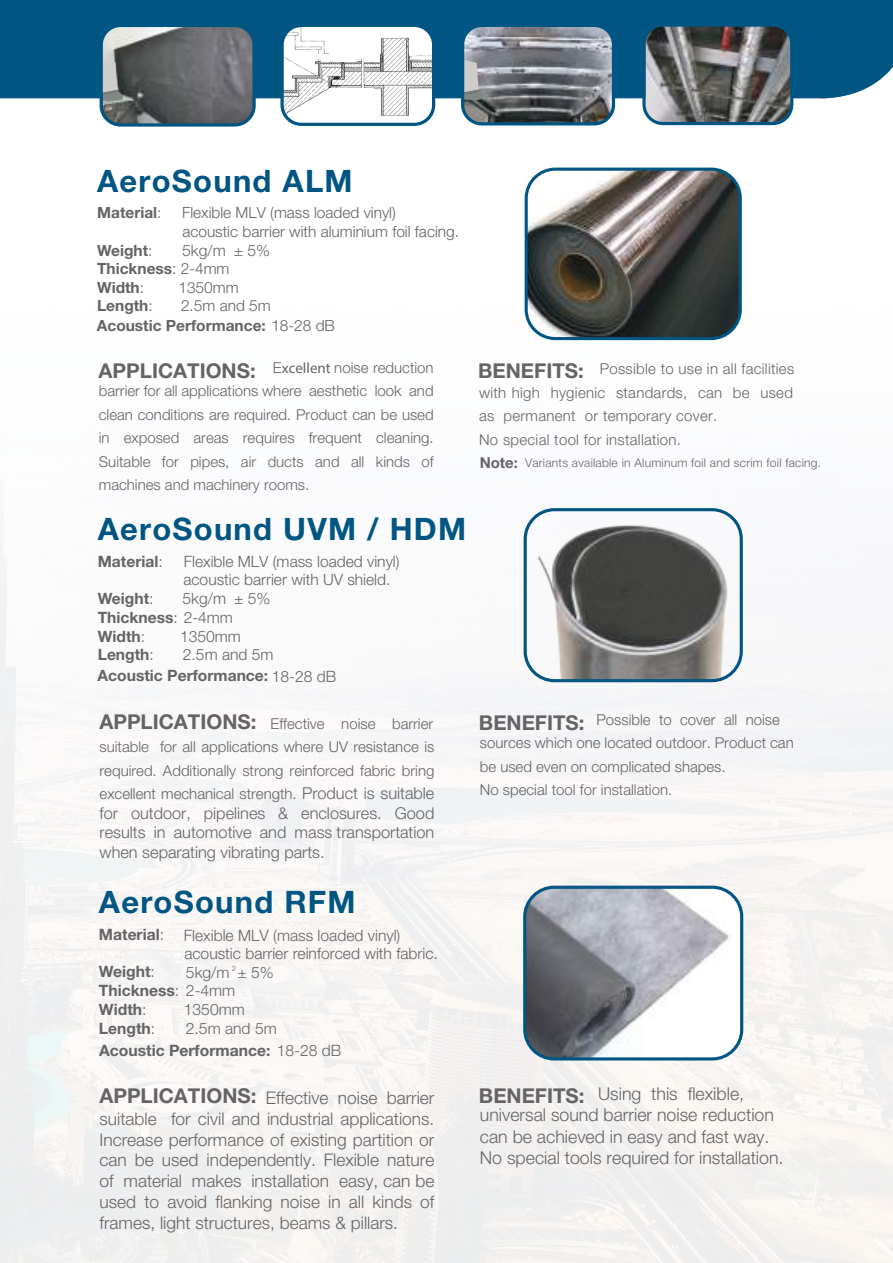
<style>
.page{position:relative;width:893px;height:1263px;background:#fff}
.page>*{position:absolute;margin:0;border:0;box-sizing:border-box;transform-origin:0 0}
.t1{font:700 30.9px "Helvetica Neue LT Std";letter-spacing:.04em;color:#005582}
.t2{font:700 20.4px "Helvetica Neue LT Std";color:#656365}
.t3{font:300 17.7px/21.3px "Helvetica Neue LT Std";color:#656365}
.t4{font:300 17.4px/20.9px "Helvetica Neue LT Std";color:#656365;text-align:justify}
.t5{font:300 16.35px/19.6px "Helvetica Neue LT Std";color:#656365;text-align:justify}
.t6{font:300 15.75px/18.8px "Helvetica Neue LT Std";color:#656365}
.t7{font:700 15.75px/18.8px "Helvetica Neue LT Std";color:#656365}
.t8{font:700 15.6px/18.8px "Helvetica Neue LT Std";color:#656365}
.t9{font:300 15.6px/18.8px "Helvetica Neue LT Std";color:#656365}
.t10{font:700 15.45px/18.6px "Helvetica Neue LT Std";color:#656365}
.t11{font:300 15.45px/18.6px "Helvetica Neue LT Std";color:#656365}
.t12{font:300 15px/23.4px "Helvetica Neue LT Std";color:#656365;text-align:justify}
.t13{font:300 15px/23.4px "Helvetica Neue LT Std";letter-spacing:.02em;color:#656365}
.t14{font:700 15px "Helvetica Neue LT Std";color:#656365}
.t15{font:300 12px "Helvetica Neue LT Std";letter-spacing:.02em;color:#656365}
.t16{font:300 7.5px "Helvetica Neue LT Std";color:#656365}
.s1{font-weight:300}
.s2{font-family:"Myriad Pro";font-weight:400}
.s3{font-size:16.35px}
</style>
<div class="page">
<div style="left:0;top:0;width:815px;height:98px;background:#005582"></div>
<svg style="left:525px;top:168px;width:217px;height:172px;background:#5f6362"></svg>
<svg style="left:523px;top:886px;width:220px;height:174px"></svg>
<svg style="left:524px;top:508px;width:219px;height:174px"></svg>
<svg style="left:815px;top:0;width:78px;height:98px;background:#15638c"></svg>
<svg style="left:461px;top:24px;width:154px;height:101px;background:#737d86"></svg>
<svg style="left:100px;top:24px;width:156px;height:103px;background:#667076"></svg>
<svg style="left:642px;top:23px;width:151px;height:102px;background:#697075"></svg>
<svg style="left:280px;top:24px;width:155px;height:102px"></svg>
<h1 class="t1" style="left:97px;top:162px;width:257px">AeroSound ALM</h1>
<p class="t10" style="left:97px;top:203px;width:66px">Material<span class="s1">:</span></p>
<p class="t11" style="left:182px;top:203px;width:279px">Flexible MLV (mass loaded vinyl)<br>acoustic barrier with aluminium foil facing.</p>
<p class="t10" style="left:97px;top:240px;width:134px">Weight<span class="s1">:<br></span>Thickness<span class="s1">: 2-4mm<br></span>Width<span class="s1">:</span></p>
<p class="t6" style="left:182px;top:241px;width:89px">5kg/m ± 5%</p>
<p class="t11" style="left:178px;top:277px;width:62px">1350mm</p>
<p class="t10" style="left:97px;top:295px;width:240px;line-height:20px;text-indent:84px"><span class="s1">2.5m and 5m<br></span>Acoustic Performance: <span class="s1">18-28 dB</span></p>
<p class="t10" style="left:97px;top:296px;width:57px">Length<span class="s1">:</span></p>
<p class="t12" style="left:99px;top:356px;width:336px;text-indent:174px">E<span class="s2">xcellent</span> noise reduction barrier for all applications where aesthetic look and clean conditions are required. Product can be used in exposed areas requires frequent cleaning.<br>Suitable for pipes, air ducts and all kinds of machines and machinery rooms.</p>
<p class="t13" style="left:479px;top:357px;width:317px;text-indent:121px">Possible to use in all facilities with high hygienic standards, can be used as permanent or temporary cover.<br>No special tool for installation.</p>
<h2 class="t2" style="left:99px;top:358px;width:159px">APPLICATIONS:</h2>
<h2 class="t2" style="left:478px;top:358px;width:107px">BENEFITS:</h2>
<p class="t14" style="left:480px;top:453px;width:40px">Note:</p>
<p class="t15" style="left:525px;top:456px;width:297px">Variants available in Aluminum foil and scrim foil facing.</p>
<h1 class="t1" style="left:98px;top:510px;width:370px">AeroSound UVM / HDM</h1>
<p class="t8" style="left:98px;top:551px;width:67px">Material<span class="s1">:</span></p>
<p class="t8" style="left:98px;top:589px;width:137px">Weight<span class="s1">:<br></span>Thickness<span class="s1">: 2-4mm<br></span>Width<span class="s1">:</span></p>
<p class="t9" style="left:183px;top:551px;width:218px">Flexible MLV (mass loaded vinyl) acoustic barrier with UV shield.</p>
<p class="t6" style="left:183px;top:589px;width:89px">5kg/m ± 5%</p>
<p class="t9" style="left:180px;top:626px;width:62px">1350mm</p>
<p class="t8" style="left:98px;top:645px;width:58px">Length<span class="s1">:</span></p>
<p class="t9" style="left:183px;top:645px;width:92px">2.5m and 5m</p>
<p class="t8" style="left:98px;top:666px;width:240px">Acoustic Performance: <span class="s1">18-28 dB</span></p>
<p class="t12" style="left:100px;top:711px;width:336px;text-indent:171px">Effective noise barrier suitable for all applications where UV resistance is required. Additionally strong reinforced fabric bring excellent mechanical strength. <span class="s3">Product is suitable</span></p>
<p class="t5" style="left:100px;top:803px;width:336px">for outdoor, pipelines &amp; enclosures. Good results in automotive and mass transportation when separating vibrating parts.</p>
<p class="t12" style="left:480px;top:707px;width:315px;text-align:left;text-indent:117px">Possible to cover all noise sources which one located outdoor. Product can be used even on complicated shapes.<br>No special tool for installation.</p>
<h2 class="t2" style="left:99px;top:709px;width:159px">APPLICATIONS:</h2>
<h2 class="t2" style="left:479px;top:710px;width:107px">BENEFITS:</h2>
<h1 class="t1" style="left:99px;top:883px;width:258px">AeroSound RFM</h1>
<p class="t7" style="left:99px;top:924px;width:67px">Material<span class="s1">:</span></p>
<p class="t7" style="left:99px;top:962px;width:58px">Weight<span class="s1">:</span></p>
<p class="t16" style="left:232px;top:964px;width:6px">2</p>
<p class="t7" style="left:99px;top:981px;width:138px">Thickness<span class="s1">: 2-4mm<br></span>Width<span class="s1">:</span></p>
<p class="t6" style="left:184px;top:925px;width:256px">Flexible MLV (mass loaded vinyl) acoustic barrier reinforced with fabric.</p>
<p class="t6" style="left:186px;top:962px;width:89px">5kg/m ± 5%</p>
<p class="t6" style="left:184px;top:999px;width:62px">1350mm</p>
<p class="t7" style="left:99px;top:1018px;width:58px">Length<span class="s1">:</span></p>
<p class="t6" style="left:186px;top:1018px;width:92px">2.5m and 5m</p>
<p class="t7" style="left:99px;top:1040px;width:244px">Acoustic Performance: <span class="s1">18-28 dB</span></p>
<p class="t4" style="left:100px;top:1087px;width:336px;text-indent:166px">Effective noise barrier suitable for civil and industrial applications.<br>Increase performance of existing partition or can be used independently. Flexible nature of material makes installation easy, can be used to avoid flanking noise in all kinds of frames, light structures, beams &amp; pillars.</p>
<p class="t3" style="left:480px;top:1083px;width:305px;text-indent:118px">Using this flexible, universal sound barrier noise reduction can be achieved in easy and fast way.<br>No special tools required for installation.</p>
<h2 class="t2" style="left:99px;top:1083px;width:159px">APPLICATIONS:</h2>
<h2 class="t2" style="left:479px;top:1083px;width:107px">BENEFITS:</h2>
</div>
